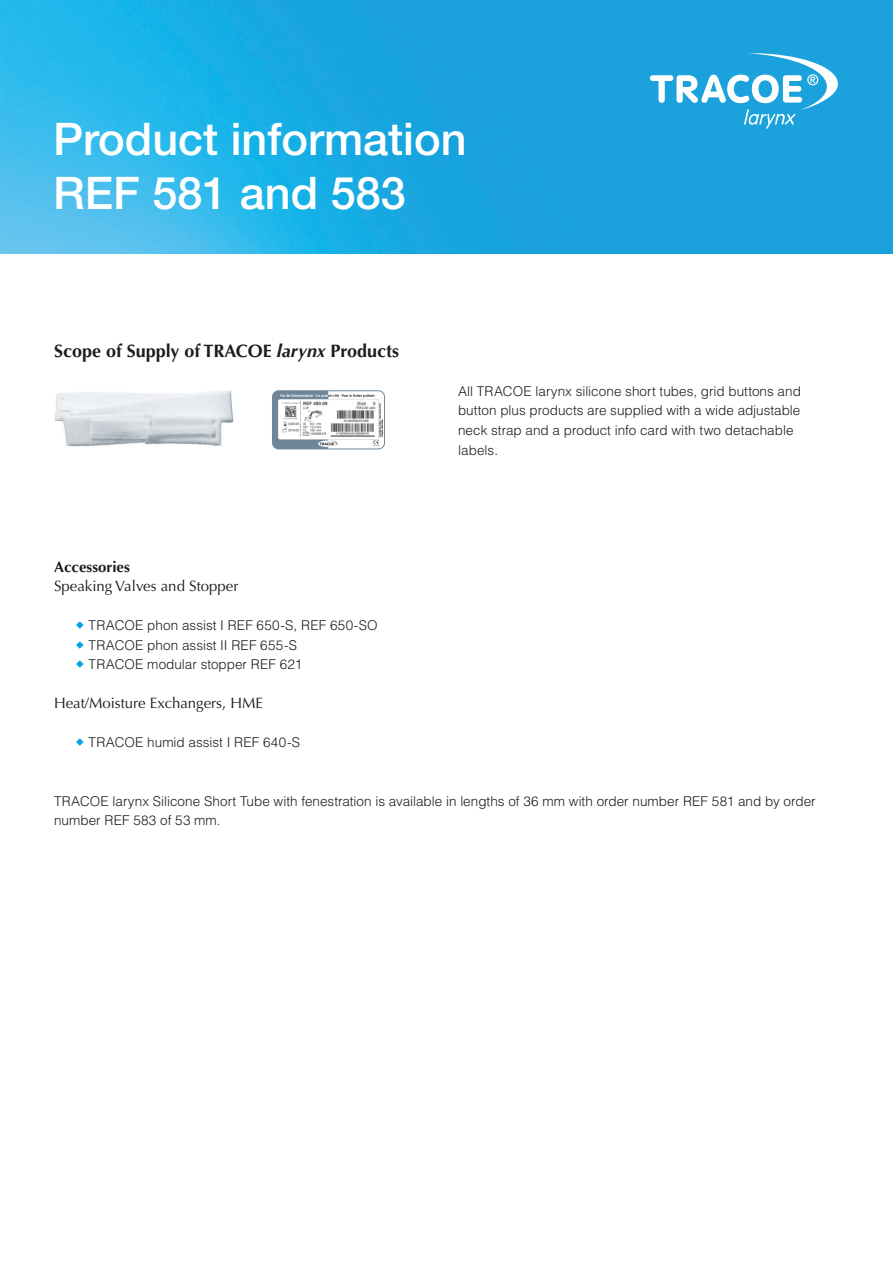
<style>
.page{position:relative;width:893px;height:1263px;background:#fff}
.page>*{position:absolute;margin:0;border:0;box-sizing:border-box;transform-origin:0 0}
.t1{font:500 45px/54px "Helvetica Neue LT Pro";color:#fff}
.Allgemein_-_Head{font:700 18px "Optima LT Std";color:#1d1d1b}
.Produkt_-_Head{font:15px/19.5px "Optima LT Std";color:#1d1d1b}
.Produkt_-_Head-2{font:300 13.5px/19.5px "Helvetica LT Std";letter-spacing:.005em;color:#1d1d1b}
.Produkt_-_Copy_Aufzä{font:300 13.5px/19.5px "Helvetica LT Std";color:#1d1d1b}
.s1{font-style:italic}
.s2{font-weight:700}
</style>
<div class="page">
<img style="left:0;top:0;width:893px;height:253px">
<svg style="left:650px;top:53px;width:188px;height:76px"></svg>
<img style="left:54px;top:390px;width:180px;height:57px">
<img style="left:272px;top:392px;width:112px;height:57px">
<div style="left:272px;top:390px;width:113px;height:59px;border:1px solid #718799;border-radius:6px"></div>
<p class="t1" style="left:53px;top:112px;width:415px">Product information<br>REF 581 and 583</p>
<p class="Allgemein_-_Head" style="left:54px;top:340px;width:347px">Scope of Supply of TRACOE <span class="s1">larynx</span> Products</p>
<p class="Produkt_-_Head" style="left:54px;top:557px;width:186px"><span class="s2">Accessories<br></span>Speaking Valves and Stopper</p>
<p class="Produkt_-_Head-2" style="left:89px;top:615px;width:290px">TRACOE phon assist I REF 650-S, REF 650-SO<br>TRACOE phon assist II REF 655-S<br>TRACOE modular stopper REF 621</p>
<p class="Produkt_-_Head" style="left:54px;top:693px;width:210px">Heat/Moisture Exchangers, HME</p>
<p class="Produkt_-_Head-2" style="left:89px;top:732px;width:213px">TRACOE humid assist I REF 640-S</p>
<p class="Produkt_-_Copy_Aufzä" style="left:458px;top:381px;width:344px">All TRACOE larynx silicone short tubes, grid buttons and button plus products are supplied with a wide adjustable neck strap and a product info card with two detachable labels.</p>
<p class="Produkt_-_Head-2" style="left:54px;top:791px;width:763px">TRACOE larynx Silicone Short Tube with fenestration is available in lengths of 36 mm with order number REF 581 and by order number REF 583 of 53 mm.</p>
</div>
